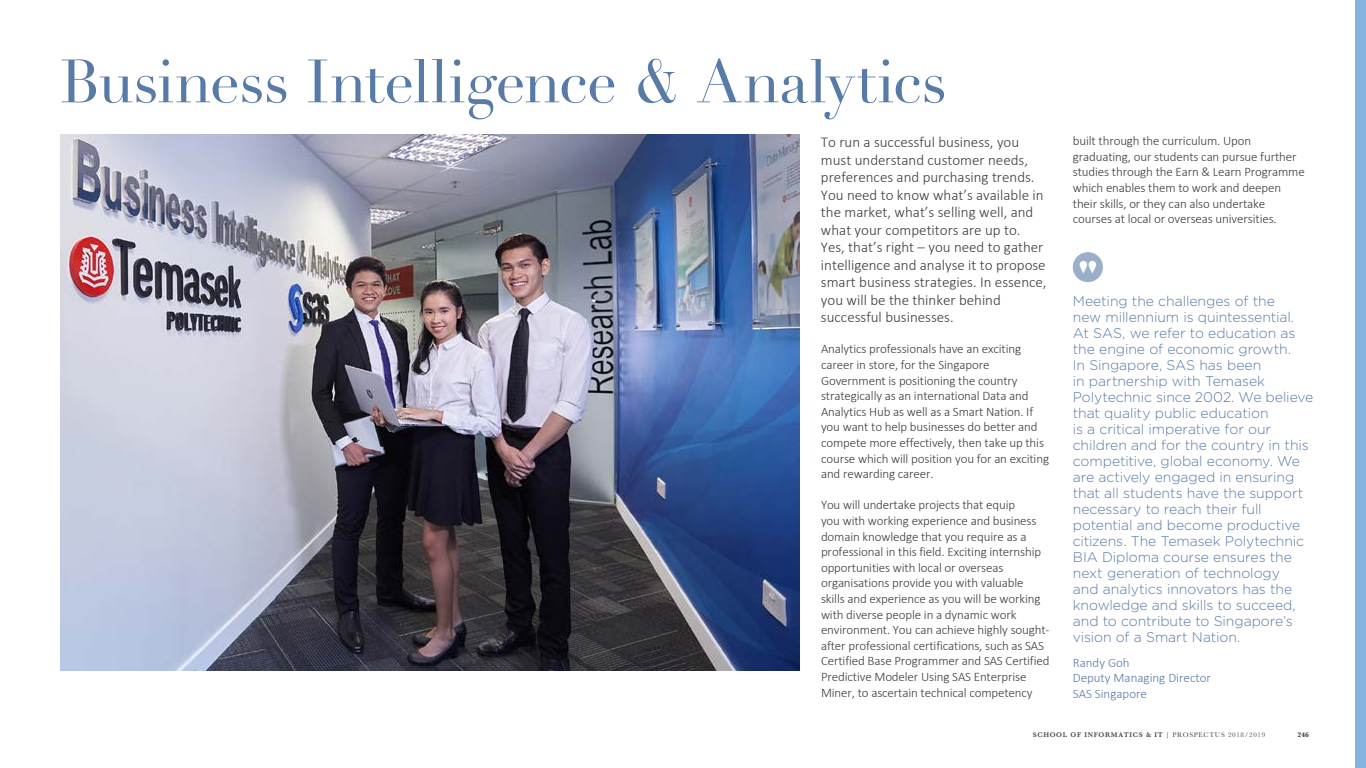
<style>
.page{position:relative;width:1366px;height:768px;background:#fff}
.page>*{position:absolute;margin:0;border:0;box-sizing:border-box;transform-origin:0 0}
.t1{font:60px "Didot";letter-spacing:-.01em;color:#587aa7}
.t2{font:300 15px/17.5px "Calibri";color:#3c3c3c}
.t3{font:300 14px/16px "Gotham";letter-spacing:-.005em;color:#587aa7}
.t4{font:300 13px/15.6px "Calibri";letter-spacing:-.01em;color:#3c3c3c}
.t5{font:300 13px/15.6px "Calibri";color:#587aa7}
.t6{font:600 7px "Baskerville";letter-spacing:.1em;color:#414042}
.t7{font:700 7px "Baskerville";color:#414042}
.s1{font-weight:400}
</style>
<div class="page">
<img style="left:60px;top:135px;width:740px;height:536px">
<svg style="left:1073px;top:252px;width:30px;height:30px"></svg>
<div style="left:1355px;top:0;width:11px;height:768px;background:#85b3df"></div>
<h1 class="t1" style="left:60px;top:46px;width:889px">Business Intelligence &amp; Analytics</h1>
<p class="t2" style="left:821px;top:133px;width:227px">To run a successful business, you must understand customer needs, preferences and purchasing trends.<br>You need to know what’s available in the market, what’s selling well, and what your competitors are up to.<br>Yes, that’s right – you need to gather intelligence and analyse it to propose smart business strategies. In essence, you will be the thinker behind successful businesses.</p>
<p class="t4" style="left:821px;top:341px;width:230px">Analytics professionals have an exciting career in store, for the Singapore Government is positioning the country strategically as an international Data and Analytics Hub as well as a Smart Nation. If you want to help businesses do better and compete more effectively, then take up this course which will position you for an exciting and rewarding career.</p>
<p class="t4" style="left:821px;top:497px;width:230px">You will undertake projects that equip<br>you with working experience and business domain knowledge that you require as a professional in this field. Exciting internship opportunities with local or overseas organisations provide you with valuable skills and experience as you will be working with diverse people in a dynamic work environment. You can achieve highly sought&shy;after professional certifications, such as SAS Certified Base Programmer and SAS Certified Predictive Modeler Using SAS Enterprise Miner, to ascertain technical competency</p>
<p class="t4" style="left:1073px;top:133px;width:234px">built through the curriculum. Upon graduating, our students can pursue further studies through the Earn &amp; Learn Programme which enables them to work and deepen their skills, or they can also undertake courses at local or overseas universities.</p>
<p class="t3" style="left:1073px;top:293px;width:242px">Meeting the challenges of the<br>new millennium is quintessential.<br>At SAS, we refer to education as the engine of economic growth.<br>In Singapore, SAS has been<br>in partnership with Temasek<br>Polytechnic since 2002. We believe that quality public education<br>is a critical imperative for our children and for the country in this competitive, global economy. We are actively engaged in ensuring that all students have the support necessary to reach their full potential and become productive citizens. The Temasek Polytechnic<br>BIA Diploma course ensures the next generation of technology<br>and analytics innovators has the knowledge and skills to succeed, and to contribute to Singapore’s vision of a Smart Nation.</p>
<p class="t5" style="left:1073px;top:654px;width:140px">Randy Goh<br>Deputy Managing Director<br>SAS Singapore</p>
<p class="t6" style="left:1033px;top:730px;width:234px">SCHOOL OF INFORMATICS &amp; IT <span class="s1">| PROSPECTUS 2018/2019</span></p>
<p class="t7" style="left:1297px;top:730px;width:13px">246</p>
</div>
